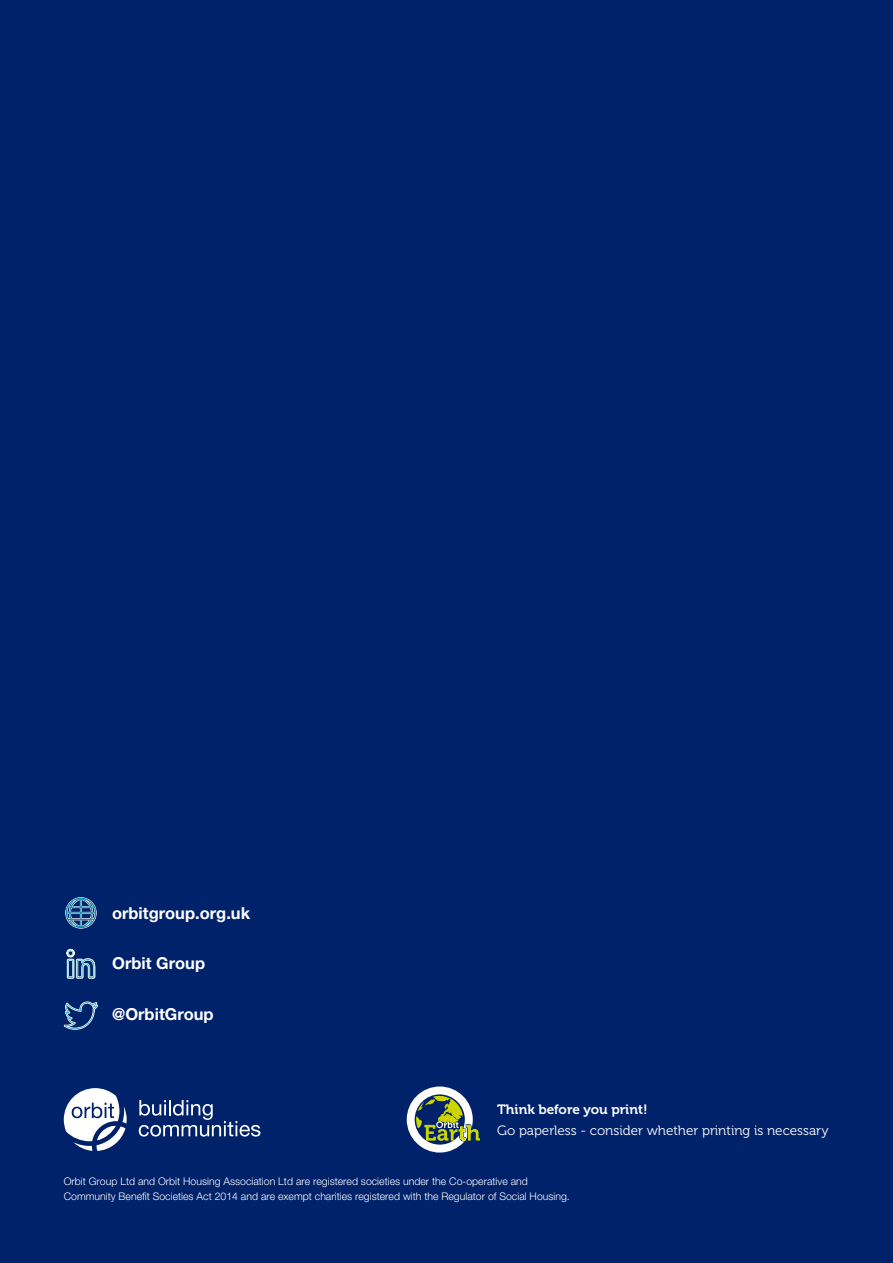
<style>
.page{position:relative;width:893px;height:1263px;background:#00226a}
.page>*{position:absolute;margin:0;border:0;box-sizing:border-box;transform-origin:0 0}
.t1{font:700 16.5px "Helvetica Neue LT Std";color:#fff}
.t2{font:13.5px "Museo 300";color:#fff}
.t3{font:13.5px "Museo 700";color:#fff}
.t4{font:300 10.5px/15px "Helvetica Neue LT Std";color:#fff}
</style>
<div class="page">
<svg style="left:64px;top:1088px;width:63px;height:63px"></svg>
<svg style="left:139px;top:1100px;width:121px;height:36px"></svg>
<svg style="left:64px;top:1001px;width:34px;height:29px"></svg>
<svg style="left:66px;top:949px;width:29px;height:30px"></svg>
<svg style="left:65px;top:897px;width:32px;height:32px"></svg>
<svg style="left:407px;top:1086px;width:73px;height:66px"></svg>
<h1 class="t1" style="left:112px;top:903px;width:140px">orbitgroup.org.uk</h1>
<h1 class="t1" style="left:112px;top:953px;width:94px">Orbit Group</h1>
<h1 class="t1" style="left:112px;top:1004px;width:103px">@OrbitGroup</h1>
<p class="t3" style="left:497px;top:1102px;width:152px">Think before you print!</p>
<p class="t2" style="left:497px;top:1123px;width:333px">Go paperless - consider whether printing is necessary</p>
<p class="t4" style="left:64px;top:1173px;width:508px">Orbit Group Ltd and Orbit Housing Association Ltd are registered societies under the Co-operative and<br>Community Benefit Societies Act 2014 and are exempt charities registered with the Regulator of Social Housing.</p>
</div>
